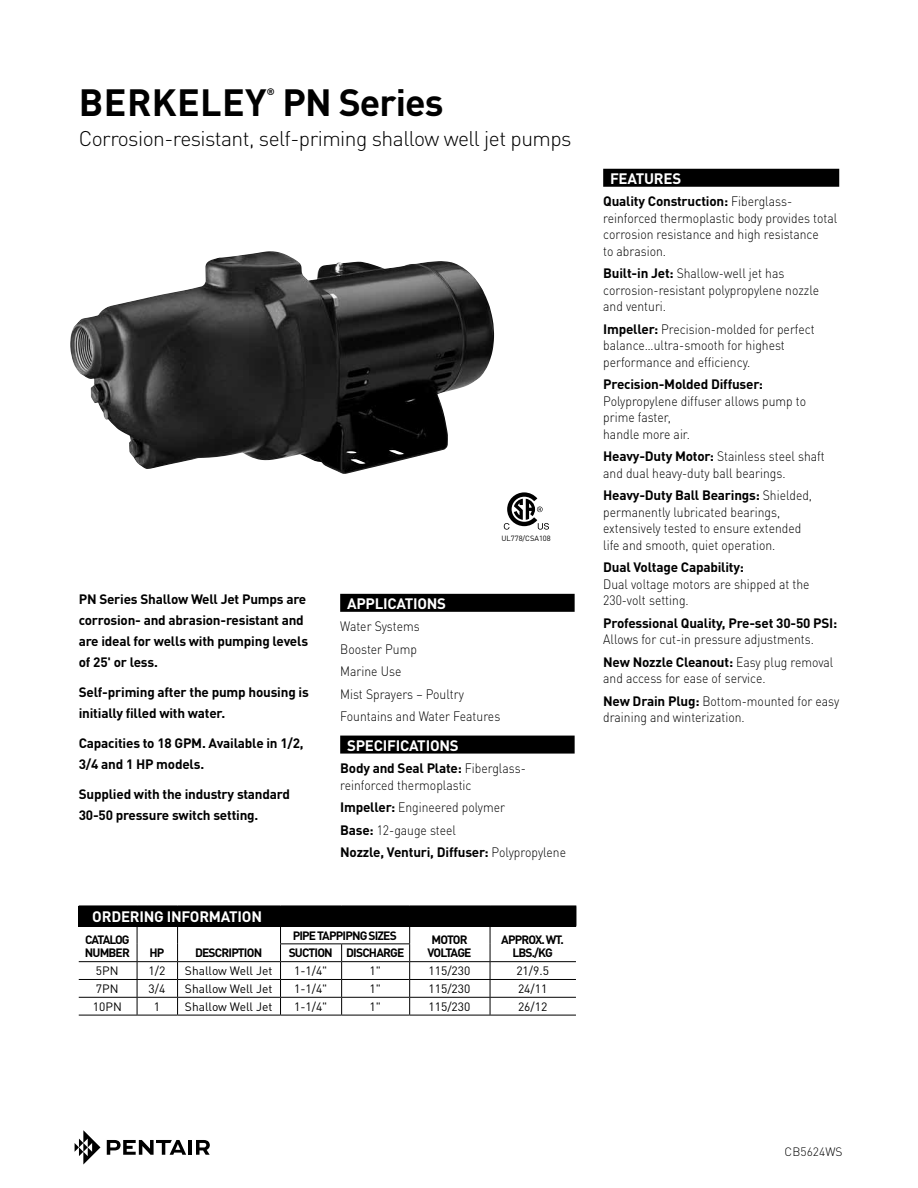
<style>
.page{position:relative;width:918px;height:1188px;background:#fff}
.page>*{position:absolute;margin:0;border:0;box-sizing:border-box;transform-origin:0 0}
.t1{font:700 37.5px "DIN Pro";letter-spacing:.01em;color:#000}
.t2{font:300 21px "DIN Pro";letter-spacing:-.025em;color:#000}
.t3{font:700 15px "DIN Pro";letter-spacing:-.015em;color:#fff}
.t4{font:300 13.5px/16.5px "DIN Pro";color:#000;scale:.9 1}
.t5{font:700 13.5px/21px "DIN Pro";letter-spacing:-.015em;color:#000}
.t6{font:12px "DIN Pro";color:#000}
.t7{font:700 12px/13.5px "DIN Pro";letter-spacing:-.07em;color:#000}
.t8{font:300 12px "DIN Pro";letter-spacing:.005em;color:#000}
.t9{font:700 9.3px "DIN Pro";color:#000}
.t10{font:7.5px "DIN Pro";color:#000}
.s1{font-weight:700}
</style>
<div class="page">
<svg style="left:75px;top:1130px;width:25px;height:35px"></svg>
<svg style="left:107px;top:1140px;width:79px;height:15px"></svg>
<hr style="left:189px;top:1140px;width:3px;height:15px;background:#000">
<svg style="left:196px;top:1140px;width:14px;height:15px"></svg>
<div style="left:340px;top:594px;width:235px;height:18px;background:#000"></div>
<div style="left:340px;top:736px;width:235px;height:18px;background:#000"></div>
<svg style="left:504px;top:492px;width:45px;height:38px"></svg>
<div style="left:603px;top:169px;width:236px;height:18px;background:#000"></div>
<div style="left:79px;top:906px;width:497px;height:20px;background:#000"></div>
<hr style="left:79px;top:979px;width:58px;height:1px;background:#000">
<hr style="left:79px;top:997px;width:58px;height:1px;background:#000">
<hr style="left:79px;top:1015px;width:58px;height:1px;background:#000">
<hr style="left:137px;top:979px;width:41px;height:1px;background:#000">
<hr style="left:137px;top:997px;width:41px;height:1px;background:#000">
<hr style="left:137px;top:1015px;width:41px;height:1px;background:#000">
<hr style="left:281px;top:961px;width:61px;height:1px;background:#000">
<hr style="left:342px;top:961px;width:68px;height:1px;background:#000">
<hr style="left:178px;top:979px;width:103px;height:1px;background:#000">
<hr style="left:281px;top:979px;width:61px;height:1px;background:#000">
<hr style="left:342px;top:979px;width:68px;height:1px;background:#000">
<hr style="left:410px;top:979px;width:80px;height:1px;background:#000">
<hr style="left:490px;top:979px;width:86px;height:1px;background:#000">
<hr style="left:178px;top:997px;width:103px;height:1px;background:#000">
<hr style="left:281px;top:997px;width:61px;height:1px;background:#000">
<hr style="left:342px;top:997px;width:68px;height:1px;background:#000">
<svg style="left:341px;top:944px;width:1px;height:71px"></svg>
<hr style="left:410px;top:997px;width:80px;height:1px;background:#000">
<hr style="left:490px;top:997px;width:86px;height:1px;background:#000">
<hr style="left:178px;top:1015px;width:103px;height:1px;background:#000">
<hr style="left:281px;top:1015px;width:61px;height:1px;background:#000">
<hr style="left:342px;top:1015px;width:68px;height:1px;background:#000">
<hr style="left:410px;top:1015px;width:80px;height:1px;background:#000">
<hr style="left:490px;top:1015px;width:86px;height:1px;background:#000">
<svg style="left:137px;top:927px;width:1px;height:88px"></svg>
<svg style="left:177px;top:927px;width:1px;height:88px"></svg>
<hr style="left:280px;top:943px;width:62px;height:1px;background:#000">
<svg style="left:280px;top:927px;width:1px;height:88px"></svg>
<hr style="left:342px;top:943px;width:68px;height:1px;background:#000">
<svg style="left:409px;top:927px;width:1px;height:88px"></svg>
<svg style="left:490px;top:927px;width:1px;height:88px"></svg>
<hr style="left:79px;top:961px;width:58px;height:1px;background:#000">
<hr style="left:137px;top:961px;width:41px;height:1px;background:#000">
<hr style="left:178px;top:961px;width:103px;height:1px;background:#000">
<hr style="left:410px;top:961px;width:80px;height:1px;background:#000">
<hr style="left:490px;top:961px;width:86px;height:1px;background:#000">
<hr style="left:79px;top:926px;width:58px;height:1px;background:#000">
<hr style="left:137px;top:926px;width:41px;height:1px;background:#000">
<hr style="left:178px;top:926px;width:103px;height:1px;background:#000">
<hr style="left:281px;top:926px;width:61px;height:1px;background:#000">
<hr style="left:342px;top:926px;width:68px;height:1px;background:#000">
<hr style="left:410px;top:926px;width:80px;height:1px;background:#000">
<hr style="left:490px;top:926px;width:86px;height:1px;background:#000">
<svg style="left:576px;top:906px;width:1px;height:20px"></svg>
<img style="left:70px;top:251px;width:412px;height:223px">
<p class="t9" style="left:267px;top:84px;width:9px">®</p>
<h2 class="t2" style="left:79px;top:122px;width:494px">Corrosion-resistant, self-priming shallow well jet pumps</h2>
<h1 class="t1" style="left:79px;top:72px;width:366px">BERKELEY PN Series</h1>
<p class="t5" style="left:79px;top:587px;width:231px">PN Series Shallow Well Jet Pumps are corrosion- and abrasion-resistant and are ideal for wells with pumping levels of 25' or less.</p>
<p class="t5" style="left:79px;top:680px;width:232px">Self-priming after the pump housing is initially filled with water.</p>
<p class="t5" style="left:79px;top:731px;width:226px">Capacities to 18 GPM. Available in 1/2,<br>3/4 and 1 HP models.</p>
<p class="t5" style="left:79px;top:782px;width:213px">Supplied with the industry standard<br>30-50 pressure switch setting.</p>
<p class="t10" style="left:501px;top:533px;width:51px">UL778/CSA108</p>
<p class="t3" style="left:347px;top:591px;width:101px">APPLICATIONS</p>
<p class="t4" style="left:340px;top:614px;width:179px;line-height:22.5px">Water Systems<br>Booster Pump<br>Marine Use<br>Mist Sprayers – Poultry<br>Fountains and Water Features</p>
<p class="t3" style="left:347px;top:733px;width:113px">SPECIFICATIONS</p>
<p class="t4" style="left:340px;top:759px;width:208px"><span class="s1">Body and Seal Plate:</span> Fiberglass&shy;reinforced thermoplastic</p>
<p class="t4" style="left:340px;top:795px;width:252px;line-height:22.5px"><span class="s1">Impeller:</span> Engineered polymer<br><span class="s1">Base:</span> 12-gauge steel<br><span class="s1">Nozzle, Venturi, Diffuser:</span> Polypropylene</p>
<p class="t3" style="left:92px;top:904px;width:171px">ORDERING INFORMATION</p>
<p class="t7" style="left:85px;top:931px;width:47px">CATALOG<br>NUMBER</p>
<p class="t7" style="left:150px;top:945px;width:16px">HP</p>
<p class="t7" style="left:195px;top:945px;width:69px">DESCRIPTION</p>
<p class="t7" style="left:293px;top:927px;width:106px">PIPE TAPPIPNG SIZES</p>
<p class="t7" style="left:427px;top:931px;width:46px;text-align:center">MOTOR<br>VOLTAGE</p>
<p class="t7" style="left:501px;top:931px;width:64px">APPROX. WT.</p>
<p class="t7" style="left:289px;top:945px;width:117px">SUCTION DISCHARGE</p>
<p class="t7" style="left:513px;top:945px;width:42px">LBS./KG</p>
<p class="t6" style="left:96px;top:961px;width:24px">5PN</p>
<p class="t6" style="left:149px;top:961px;width:18px">1/2</p>
<p class="t6" style="left:185px;top:961px;width:89px">Shallow Well Jet</p>
<p class="t6" style="left:294px;top:961px;width:35px">1-1/4"</p>
<p class="t6" style="left:370px;top:961px;width:13px">1"</p>
<p class="t6" style="left:429px;top:961px;width:43px">115/230</p>
<p class="t6" style="left:516px;top:961px;width:34px">21/9.5</p>
<p class="t6" style="left:96px;top:979px;width:24px">7PN</p>
<p class="t6" style="left:149px;top:979px;width:18px">3/4</p>
<p class="t6" style="left:185px;top:979px;width:89px">Shallow Well Jet</p>
<p class="t6" style="left:294px;top:979px;width:35px">1-1/4"</p>
<p class="t6" style="left:370px;top:979px;width:13px">1"</p>
<p class="t6" style="left:429px;top:979px;width:43px">115/230</p>
<p class="t6" style="left:518px;top:979px;width:31px">24/11</p>
<p class="t6" style="left:93px;top:997px;width:31px">10PN</p>
<p class="t6" style="left:154px;top:997px;width:8px">1</p>
<p class="t6" style="left:185px;top:997px;width:89px">Shallow Well Jet</p>
<p class="t6" style="left:294px;top:997px;width:35px">1-1/4"</p>
<p class="t6" style="left:370px;top:997px;width:13px">1"</p>
<p class="t6" style="left:429px;top:997px;width:43px">115/230</p>
<p class="t6" style="left:518px;top:997px;width:31px">26/12</p>
<p class="t3" style="left:610px;top:166px;width:73px">FEATURES</p>
<p class="t4" style="left:603px;top:192px;width:261px"><span class="s1">Quality Construction:</span> Fiberglass&shy;reinforced thermoplastic body provides total corrosion resistance and high resistance<br>to abrasion.</p>
<p class="t4" style="left:603px;top:264px;width:241px"><span class="s1">Built-in Jet:</span> Shallow-well jet has corrosion-resistant polypropylene nozzle and venturi.</p>
<p class="t4" style="left:603px;top:319px;width:237px"><span class="s1">Impeller:</span> Precision-molded for perfect balance…ultra-smooth for highest performance and efficiency.</p>
<p class="t5" style="left:603px;top:372px;width:161px">Precision-Molded Diffuser:</p>
<p class="t4" style="left:603px;top:391px;width:227px">Polypropylene diffuser allows pump to prime faster,<br>handle more air.</p>
<p class="t4" style="left:603px;top:447px;width:248px"><span class="s1">Heavy-Duty Motor:</span> Stainless steel shaft and dual heavy-duty ball bearings.</p>
<p class="t4" style="left:603px;top:486px;width:234px"><span class="s1">Heavy-Duty Ball Bearings:</span> Shielded, permanently lubricated bearings, extensively tested to ensure extended life and smooth, quiet operation.</p>
<p class="t5" style="left:603px;top:555px;width:142px">Dual Voltage Capability:</p>
<p class="t4" style="left:603px;top:574px;width:231px">Dual voltage motors are shipped at the<br>230-volt setting.</p>
<p class="t5" style="left:603px;top:611px;width:236px">Professional Quality, Pre-set 30-50 PSI:</p>
<p class="t4" style="left:603px;top:627px;width:257px;line-height:22.5px">Allows for cut-in pressure adjustments.<br><span class="s1">New Nozzle Cleanout:</span> Easy plug removal</p>
<p class="t4" style="left:603px;top:666px;width:264px;line-height:22.5px">and access for ease of service.<br><span class="s1">New Drain Plug:</span> Bottom-mounted for easy</p>
<p class="t4" style="left:603px;top:708px;width:159px">draining and winterization.</p>
<p class="t8" style="left:785px;top:1142px;width:59px">CB5624WS</p>
</div>
